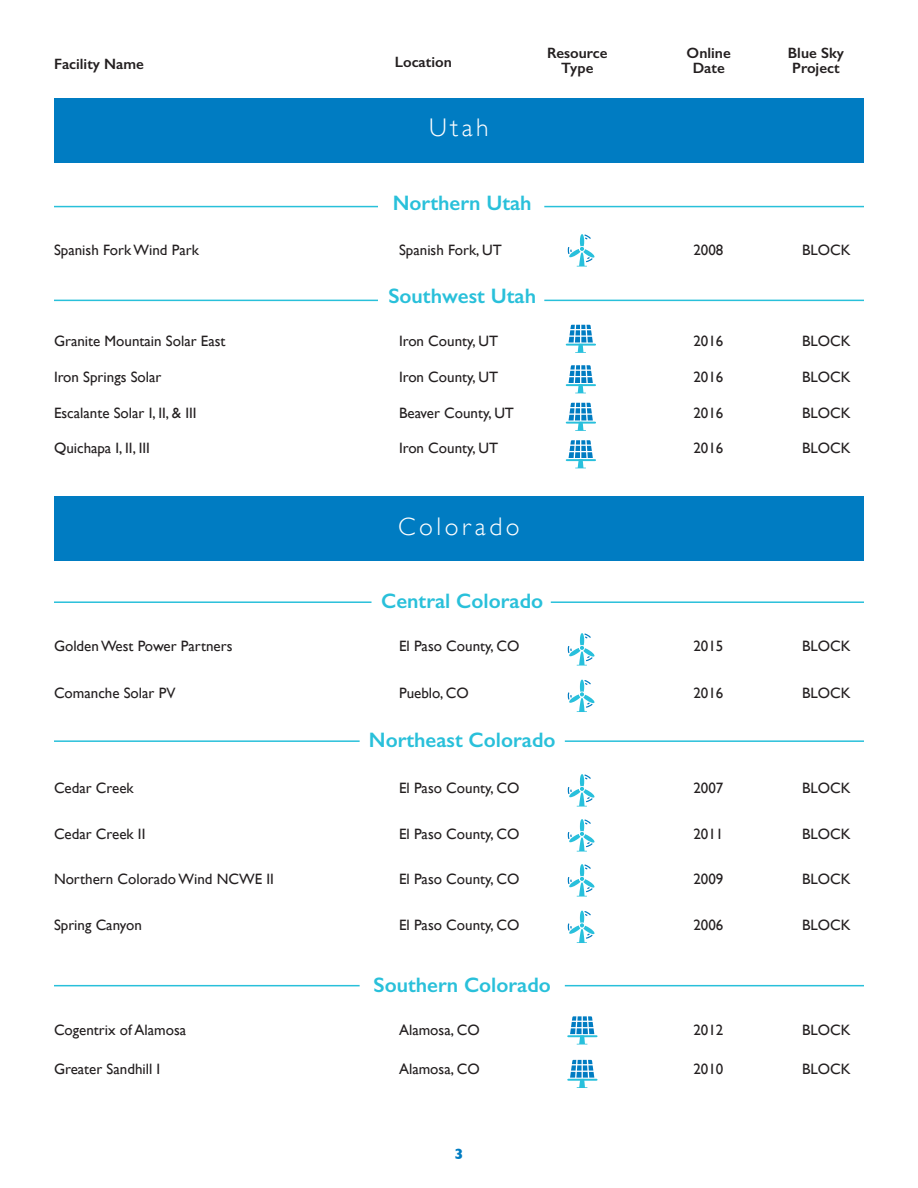
<style>
.page{position:relative;width:918px;height:1188px;background:#fff}
.page>*{position:absolute;margin:0;border:0;box-sizing:border-box;transform-origin:0 0}
.t1{font:300 25.5px "Gill Sans";letter-spacing:.14em;color:#fff}
.t2{font:600 21px "Gill Sans";color:#29c0da}
.t3{font:15px "Gill Sans";color:#231f20}
.t4{font:600 15px/15px "Gill Sans";color:#231f20;text-align:center}
.t5{font:700 15px "Gill Sans";color:#007cc2}
</style>
<div class="page">
<div style="left:54px;top:98px;width:810px;height:64px;background:#007cc2"></div>
<div style="left:54px;top:497px;width:810px;height:64px;background:#007cc2"></div>
<hr style="left:54px;top:206px;width:324px;height:1px;background:#29c0da">
<hr style="left:54px;top:601px;width:318px;height:2px;background:#29c0da">
<hr style="left:54px;top:740px;width:306px;height:2px;background:#29c0da">
<hr style="left:54px;top:300px;width:324px;height:1px;background:#29c0da">
<hr style="left:544px;top:206px;width:320px;height:1px;background:#29c0da">
<hr style="left:551px;top:601px;width:313px;height:2px;background:#29c0da">
<hr style="left:565px;top:740px;width:299px;height:2px;background:#29c0da">
<hr style="left:544px;top:300px;width:320px;height:1px;background:#29c0da">
<hr style="left:566px;top:344px;width:30px;height:2px;background:#28c0dc">
<svg style="left:569px;top:325px;width:24px;height:28px"></svg>
<svg style="left:568px;top:234px;width:27px;height:33px"></svg>
<hr style="left:566px;top:384px;width:30px;height:2px;background:#28c0dc">
<svg style="left:569px;top:365px;width:24px;height:28px"></svg>
<hr style="left:566px;top:422px;width:30px;height:2px;background:#28c0dc">
<svg style="left:569px;top:403px;width:24px;height:28px"></svg>
<hr style="left:566px;top:459px;width:30px;height:2px;background:#28c0dc">
<svg style="left:569px;top:440px;width:24px;height:28px"></svg>
<svg style="left:568px;top:633px;width:27px;height:33px"></svg>
<svg style="left:568px;top:680px;width:27px;height:32px"></svg>
<svg style="left:568px;top:774px;width:27px;height:33px"></svg>
<svg style="left:568px;top:819px;width:27px;height:33px"></svg>
<svg style="left:568px;top:864px;width:27px;height:33px"></svg>
<svg style="left:568px;top:911px;width:27px;height:32px"></svg>
<hr style="left:54px;top:985px;width:306px;height:1px;background:#29c0da">
<hr style="left:565px;top:985px;width:299px;height:1px;background:#29c0da">
<hr style="left:567px;top:1035px;width:31px;height:2px;background:#28c0dc">
<svg style="left:570px;top:1016px;width:24px;height:29px"></svg>
<hr style="left:567px;top:1079px;width:31px;height:2px;background:#28c0dc">
<svg style="left:570px;top:1060px;width:24px;height:28px"></svg>
<p class="t4" style="left:54px;top:57px;width:91px">Facility Name</p>
<p class="t4" style="left:395px;top:54px;width:59px">Location</p>
<p class="t4" style="left:547px;top:46px;width:62px">Resource<br>Type</p>
<p class="t4" style="left:687px;top:46px;width:46px">Online<br>Date</p>
<p class="t4" style="left:788px;top:46px;width:58px;text-align:left">Blue Sky<br>Project</p>
<p class="t1" style="left:429px;top:108px;width:61px">Utah</p>
<p class="t3" style="left:54px;top:242px;width:146px">Spanish Fork Wind Park</p>
<p class="t3" style="left:54px;top:332px;width:173px">Granite Mountain Solar East</p>
<p class="t3" style="left:54px;top:368px;width:109px">Iron Springs Solar</p>
<p class="t3" style="left:54px;top:404px;width:144px">Escalante Solar I, II, &amp; III</p>
<p class="t2" style="left:393px;top:190px;width:140px">Northern Utah</p>
<p class="t3" style="left:399px;top:242px;width:104px">Spanish Fork, UT</p>
<p class="t2" style="left:388px;top:284px;width:149px">Southwest Utah</p>
<p class="t3" style="left:399px;top:332px;width:101px">Iron County, UT</p>
<p class="t3" style="left:399px;top:368px;width:101px">Iron County, UT</p>
<p class="t3" style="left:399px;top:404px;width:116px">Beaver County, UT</p>
<p class="t3" style="left:693px;top:242px;width:31px">2008</p>
<p class="t3" style="left:693px;top:332px;width:31px">2016</p>
<p class="t3" style="left:693px;top:368px;width:31px">2016</p>
<p class="t3" style="left:693px;top:404px;width:31px">2016</p>
<p class="t3" style="left:802px;top:242px;width:50px">BLOCK</p>
<p class="t3" style="left:802px;top:332px;width:50px">BLOCK</p>
<p class="t3" style="left:802px;top:368px;width:50px">BLOCK</p>
<p class="t3" style="left:802px;top:404px;width:50px">BLOCK</p>
<p class="t3" style="left:54px;top:440px;width:97px">Quichapa I, II, III</p>
<p class="t3" style="left:399px;top:440px;width:101px">Iron County, UT</p>
<p class="t3" style="left:693px;top:440px;width:31px">2016</p>
<p class="t3" style="left:802px;top:440px;width:50px">BLOCK</p>
<p class="t1" style="left:398px;top:506px;width:123px">Colorado</p>
<p class="t3" style="left:54px;top:637px;width:180px">Golden West Power Partners</p>
<p class="t2" style="left:381px;top:588px;width:164px">Central Colorado</p>
<p class="t3" style="left:399px;top:637px;width:122px">El Paso County, CO</p>
<p class="t3" style="left:693px;top:637px;width:31px">2015</p>
<p class="t3" style="left:802px;top:637px;width:50px">BLOCK</p>
<p class="t3" style="left:54px;top:684px;width:123px">Comanche Solar PV</p>
<p class="t3" style="left:399px;top:684px;width:71px">Pueblo, CO</p>
<p class="t3" style="left:693px;top:684px;width:31px">2016</p>
<p class="t3" style="left:802px;top:684px;width:50px">BLOCK</p>
<p class="t3" style="left:54px;top:779px;width:81px">Cedar Creek</p>
<p class="t3" style="left:54px;top:825px;width:93px">Cedar Creek II</p>
<p class="t3" style="left:54px;top:870px;width:221px">Northern Colorado Wind NCWE II</p>
<p class="t3" style="left:54px;top:916px;width:89px">Spring Canyon</p>
<p class="t3" style="left:54px;top:1021px;width:134px">Cogentrix of Alamosa</p>
<p class="t3" style="left:54px;top:1061px;width:108px">Greater Sandhill I</p>
<p class="t2" style="left:369px;top:727px;width:188px">Northeast Colorado</p>
<p class="t3" style="left:399px;top:779px;width:122px">El Paso County, CO</p>
<p class="t3" style="left:399px;top:825px;width:122px">El Paso County, CO</p>
<p class="t3" style="left:399px;top:870px;width:122px">El Paso County, CO</p>
<p class="t3" style="left:399px;top:916px;width:122px">El Paso County, CO</p>
<p class="t2" style="left:373px;top:972px;width:179px">Southern Colorado</p>
<p class="t3" style="left:399px;top:1021px;width:82px">Alamosa, CO</p>
<p class="t3" style="left:399px;top:1061px;width:82px">Alamosa, CO</p>
<p class="t5" style="left:455px;top:1142px;width:10px">3</p>
<p class="t3" style="left:693px;top:779px;width:31px">2007</p>
<p class="t3" style="left:693px;top:825px;width:31px">2011</p>
<p class="t3" style="left:693px;top:870px;width:31px">2009</p>
<p class="t3" style="left:693px;top:916px;width:31px">2006</p>
<p class="t3" style="left:693px;top:1021px;width:31px">2012</p>
<p class="t3" style="left:693px;top:1061px;width:31px">2010</p>
<p class="t3" style="left:802px;top:779px;width:50px">BLOCK</p>
<p class="t3" style="left:802px;top:825px;width:50px">BLOCK</p>
<p class="t3" style="left:802px;top:870px;width:50px">BLOCK</p>
<p class="t3" style="left:802px;top:916px;width:50px">BLOCK</p>
<p class="t3" style="left:802px;top:1021px;width:50px">BLOCK</p>
<p class="t3" style="left:802px;top:1061px;width:50px">BLOCK</p>
</div>
